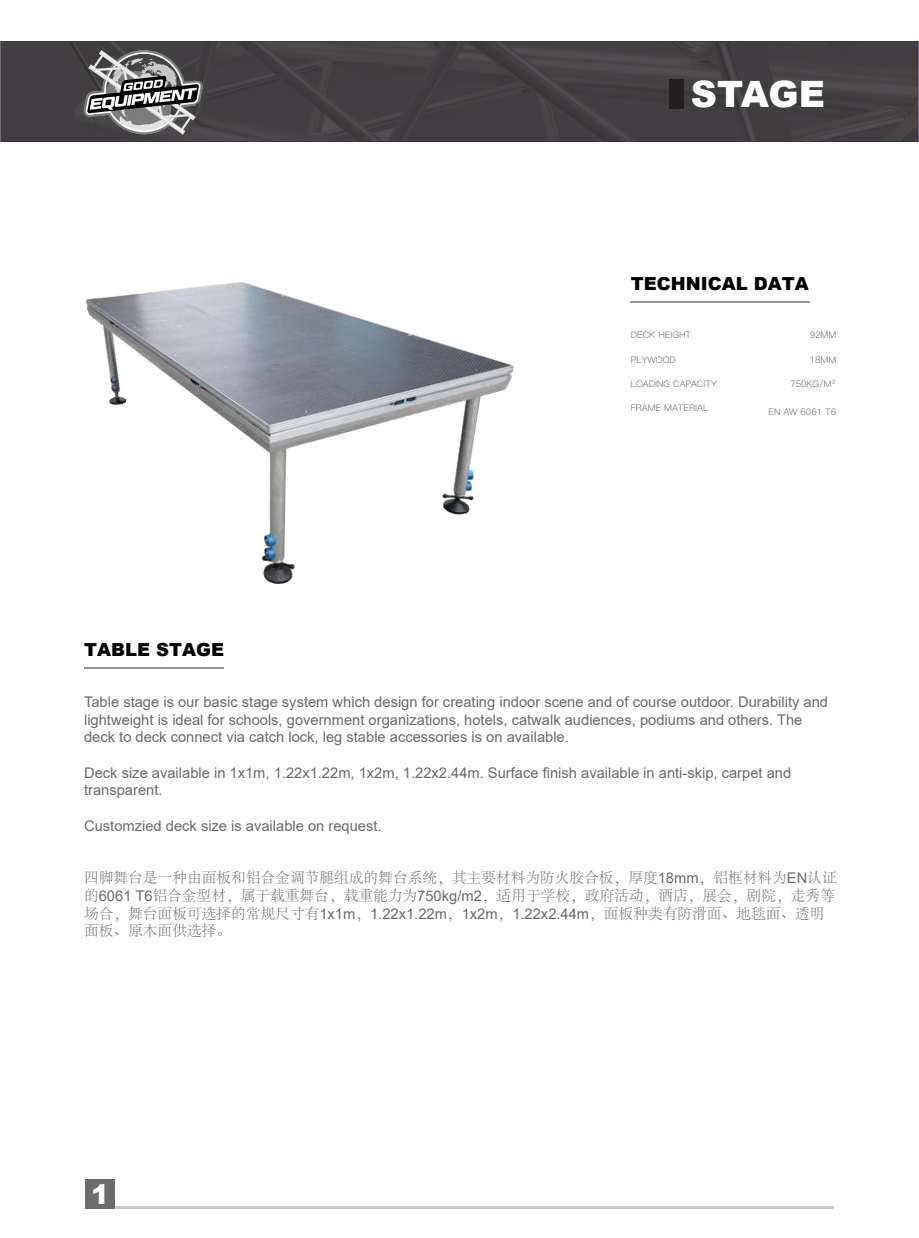
<style>
.page{position:relative;width:919px;height:1238px;background:#fff}
.page>*{position:absolute;margin:0;border:0;box-sizing:border-box;transform-origin:0 0}
.t1{font:900 36.3px "Arial";letter-spacing:-.005em;color:#fff}
.t2{font:900 27px "Arial";color:#fff}
.t3{font:900 18px "Arial";color:#030303}
.t4{font:14.7px/17.7px "Arial";color:#67696b}
.t5{font:300 14.7px/17.7px "Adobe Song Std";color:#67696b}
.t6{font:9px "Ping Fang SC Regular";color:#67696b}
.s1{font-family:"Arial";font-weight:400}
</style>
<div class="page">
<hr style="left:115px;top:1205px;width:718px;height:3px;background:#c8c8c9">
<div style="left:85px;top:1178px;width:30px;height:30px;background:#6e6b6c"></div>
<div style="left:0;top:42px;width:917px;height:100px;background:#413f41"></div>
<div style="left:669px;top:79px;width:15px;height:30px;background:#231f20"></div>
<hr style="left:84px;top:667px;width:139px;height:1px;background:#939498">
<hr style="left:630px;top:301px;width:180px;height:1px;background:#939498">
<img style="left:87px;top:282px;width:426px;height:301px">
<img style="left:75px;top:50px;width:140px;height:84px">
<h1 class="t1" style="left:690px;top:68px;width:136px">STAGE</h1>
<p class="t3" style="left:630px;top:270px;width:180px">TECHNICAL DATA</p>
<p class="t3" style="left:84px;top:636px;width:141px">TABLE STAGE</p>
<p class="t6" style="left:630px;top:329px;width:62px">DECK HEIGHT</p>
<p class="t6" style="left:809px;top:329px;width:28px">92MM</p>
<p class="t6" style="left:630px;top:354px;width:47px">PLYWOOD</p>
<p class="t6" style="left:809px;top:354px;width:28px">18MM</p>
<p class="t6" style="left:790px;top:379px;width:47px">750KG/M²</p>
<p class="t6" style="left:768px;top:406px;width:69px">EN AW 6061 T6</p>
<p class="t6" style="left:630px;top:379px;width:88px">LOADING CAPACITY</p>
<p class="t6" style="left:630px;top:402px;width:79px">FRAME MATERIAL</p>
<p class="t4" style="left:84px;top:693px;width:745px">Table stage is our basic stage system which design for creating indoor scene and of course outdoor. Durability and lightweight is ideal for schools, government organizations, hotels, catwalk audiences, podiums and others. The deck to deck connect via catch lock, leg stable accessories is on available.</p>
<p class="t4" style="left:84px;top:763px;width:708px">Deck size available in 1x1m, 1.22x1.22m, 1x2m, 1.22x2.44m. Surface finish available in anti-skip, carpet and transparent.</p>
<p class="t4" style="left:84px;top:816px;width:299px">Customzied deck size is available on request.</p>
<p class="t5" style="left:84px;top:869px;width:754px">四脚舞台是一种由面板和铝合金调节腿组成的舞台系统，其主要材料为防火胶合板，厚度<span class="s1">18mm</span>，铝框材料为<span class="s1">EN</span>认证的<span class="s1">6061 T6</span>铝合金型材，属于载重舞台，载重能力为<span class="s1">750kg/m2</span>，适用于学校，政府活动，酒店，展会，剧院，走秀等场合，舞台面板可选择的常规尺寸有<span class="s1">1x1m</span>，<span class="s1">1.22x1.22m</span>，<span class="s1">1x2m</span>，<span class="s1">1.22x2.44m</span>，面板种类有防滑面、地毯面、透明面板、原木面供选择。</p>
<h2 class="t2" style="left:91px;top:1174px;width:20px">1</h2>
</div>
